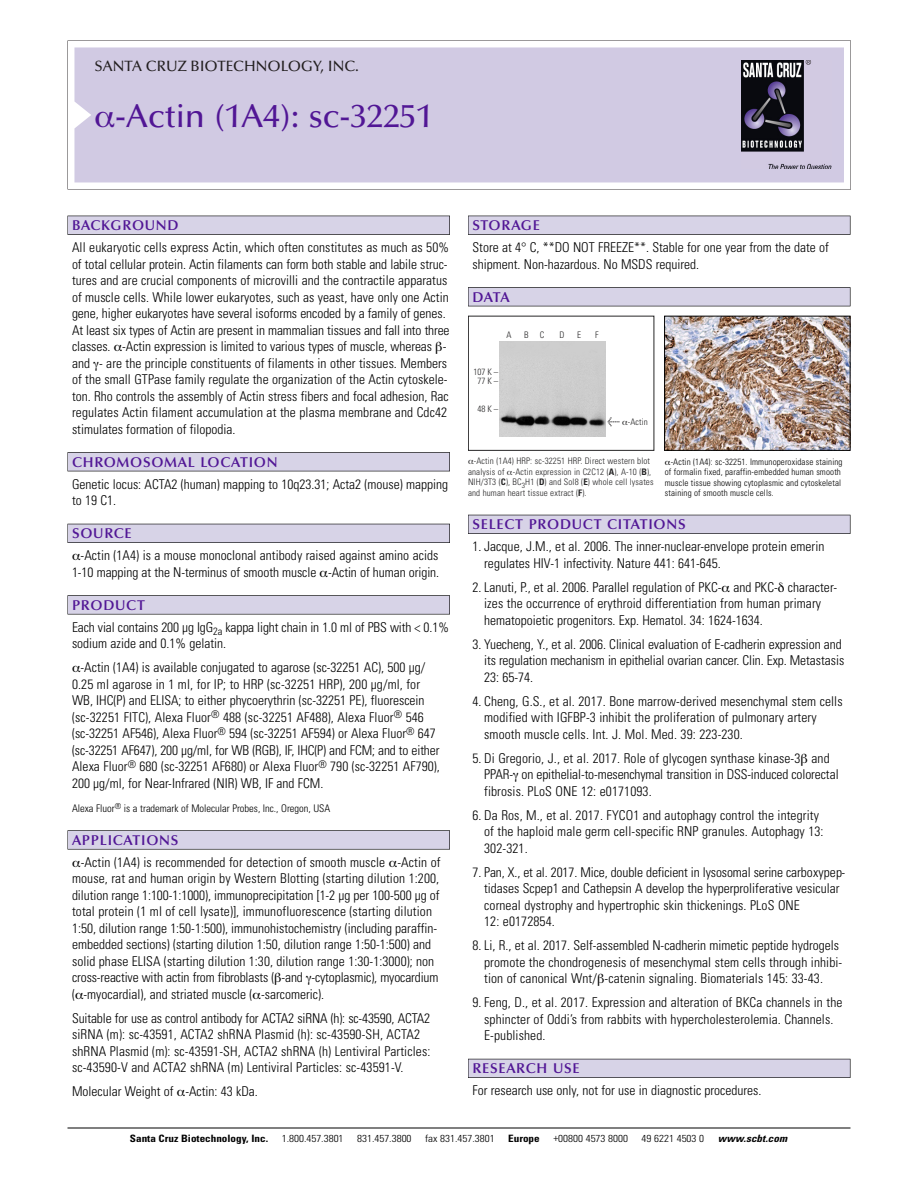
<style>
.page{position:relative;width:918px;height:1188px;background:#fff}
.page>*{position:absolute;margin:0;border:0;box-sizing:border-box;transform-origin:0 0}
.t1{font:500 33px "Optima";color:#511695}
.t2{font:500 15px "Optima";color:#231f20}
.t3{font:600 14.25px "Optima";letter-spacing:.05em;color:#511695}
.t4{font:300 condensed 13.5px/16.5px "Univers";color:#000}
.t5{font:300 condensed 10.5px "Univers";color:#000}
.t6{font:300 condensed 10.2px "Univers";color:#000;scale:1.1 1}
.t7{font:700 condensed 10.2px "Univers";color:#000;scale:1.1 1}
.t8{font:italic 700 condensed 10.2px "Univers";letter-spacing:.005em;color:#000;scale:1.1 1}
.t9{font:9px/10.5px "Univers Condensed Light+VUTKVN";letter-spacing:.015em;color:#272627}
.t10{font:300 condensed 9px/10.5px "Univers";letter-spacing:.015em;color:#000}
.s1{font-family:"Meta Plus Book Roman+LFEWBG";font-size:10.5px}
.s2{font-family:"Univers Condensed Bold+OXHGQW"}
</style>
<div class="page">
<svg style="left:68px;top:40px;width:783px;height:149px"></svg>
<div style="left:74px;top:47px;width:770px;height:135px;background:#d1cae3"></div>
<img style="left:741px;top:60px;width:90px;height:108px">
<div style="left:68px;top:216px;width:382px;height:19px;background:#525155"></div>
<div style="left:68px;top:216px;width:381px;height:18px;background:#d7d3e7"></div>
<div style="left:68px;top:452px;width:382px;height:19px;background:#525155"></div>
<div style="left:68px;top:453px;width:381px;height:18px;background:#d7d3e7"></div>
<div style="left:68px;top:524px;width:382px;height:19px;background:#525158"></div>
<div style="left:68px;top:524px;width:381px;height:18px;background:#d7d3e7"></div>
<div style="left:68px;top:595px;width:382px;height:19px;background:#575759"></div>
<div style="left:68px;top:596px;width:381px;height:18px;background:#d7d3e7"></div>
<svg style="left:68px;top:830px;width:382px;height:20px"></svg>
<div style="left:68px;top:831px;width:381px;height:18px;background:#d7d3e7"></div>
<div style="left:468px;top:216px;width:382px;height:19px;background:#525155"></div>
<div style="left:468px;top:216px;width:382px;height:18px;background:#d7d3e7"></div>
<div style="left:468px;top:287px;width:382px;height:19px;background:#525155"></div>
<div style="left:468px;top:288px;width:382px;height:18px;background:#d7d3e7"></div>
<div style="left:468px;top:515px;width:382px;height:19px;background:#525158"></div>
<div style="left:468px;top:515px;width:382px;height:18px;background:#d7d3e7"></div>
<div style="left:468px;top:1059px;width:382px;height:19px;background:#54535a"></div>
<div style="left:468px;top:1059px;width:382px;height:18px;background:#d7d3e7"></div>
<hr style="left:68px;top:1128px;width:782px;height:1px;background:#000">
<div style="left:468px;top:316px;width:186px;height:135px;border:1px solid #272627"></div>
<img style="left:499px;top:341px;width:106px;height:95px">
<img style="left:666px;top:318px;width:182px;height:131px">
<div style="left:664px;top:316px;width:186px;height:135px;border:1px solid #000"></div>
<svg style="left:96px;top:112px;width:18px;height:16px"></svg>
<p class="t2" style="left:94px;top:61px;width:266px">SANTA CRUZ BIOTECHNOLOGY, INC.</p>
<h1 class="t1" style="left:115px;top:103px;width:319px">-Actin (1A4): sc-32251</h1>
<p class="t3" style="left:72px;top:219px;width:108px">BACKGROUND</p>
<p class="t4" style="left:72px;top:240px;width:379px">All eukaryotic cells express Actin, which often constitutes as much as 50% of total cellular protein. Actin filaments can form both stable and labile struc&shy;tures and are crucial components of microvilli and the contractile apparatus of muscle cells. While lower eukaryotes, such as yeast, have only one Actin gene, higher eukaryotes have several isoforms encoded by a family of genes.<br>At least six types of Actin are present in mammalian tissues and fall into three classes. -Actin expression is limited to various types of muscle, whereas - and - are the principle constituents of filaments in other tissues. Members of the small GTPase family regulate the organization of the Actin cytoskele&shy;ton. Rho controls the assembly of Actin stress fibers and focal adhesion, Rac regulates Actin filament accumulation at the plasma membrane and Cdc42 stimulates formation of filopodia.</p>
<p class="t3" style="left:72px;top:456px;width:207px">CHROMOSOMAL LOCATION</p>
<p class="t4" style="left:72px;top:477px;width:377px">Genetic locus: ACTA2 (human) mapping to 10q23.31; Acta2 (mouse) mapping to 19 C1.</p>
<p class="t3" style="left:72px;top:528px;width:61px">SOURCE</p>
<p class="t4" style="left:72px;top:548px;width:369px;text-align:center">-Actin (1A4) is a mouse monoclonal antibody raised against amino acids<br>1-10 mapping at the N-terminus of smooth muscle -Actin of human origin.</p>
<p class="t3" style="left:72px;top:599px;width:74px">PRODUCT</p>
<p class="t4" style="left:72px;top:620px;width:379px">Each vial contains 200 µg IgG<sub>2a</sub> kappa light chain in 1.0 ml of PBS with &lt; 0.1% sodium azide and 0.1% gelatin.</p>
<p class="t4" style="left:72px;top:660px;width:369px;text-indent:9px">-Actin (1A4) is available conjugated to agarose (sc-32251 AC), 500 µg/ 0.25 ml agarose in 1 ml, for IP; to HRP (sc-32251 HRP), 200 µg/ml, for WB, IHC(P) and ELISA; to either phycoerythrin (sc-32251 PE), fluorescein (sc-32251 FITC), Alexa Fluor<sup>®</sup> 488 (sc-32251 AF488), Alexa Fluor<sup>®</sup> 546 (sc-32251 AF546), Alexa Fluor<sup>®</sup> 594 (sc-32251 AF594) or Alexa Fluor<sup>®</sup> 647 (sc-32251 AF647), 200 µg/ml, for WB (RGB), IF, IHC(P) and FCM; and to either Alexa Fluor<sup>®</sup> 680 (sc-32251 AF680) or Alexa Fluor<sup>®</sup> 790 (sc-32251 AF790), 200 µg/ml, for Near-Infrared (NIR) WB, IF and FCM.</p>
<p class="t5" style="left:72px;top:804px;width:260px">Alexa Fluor<sup>®</sup> is a trademark of Molecular Probes, Inc., Oregon, USA</p>
<p class="t3" style="left:72px;top:834px;width:108px">APPLICATIONS</p>
<p class="t4" style="left:72px;top:855px;width:370px;text-indent:9px">-Actin (1A4) is recommended for detection of smooth muscle -Actin of mouse, rat and human origin by Western Blotting (starting dilution 1:200, dilution range 1:100-1:1000), immunoprecipitation [1-2 µg per 100-500 µg of total protein (1 ml of cell lysate)], immunofluorescence (starting dilution 1:50, dilution range 1:50-1:500), immunohistochemistry (including paraffin&shy;embedded sections) (starting dilution 1:50, dilution range 1:50-1:500) and solid phase ELISA (starting dilution 1:30, dilution range 1:30-1:3000); non cross-reactive with actin from fibroblasts ( -and -cytoplasmic), myocardium ( -myocardial), and striated muscle ( -sarcomeric).</p>
<p class="t4" style="left:72px;top:1011px;width:360px">Suitable for use as control antibody for ACTA2 siRNA (h): sc-43590, ACTA2 siRNA (m): sc-43591, ACTA2 shRNA Plasmid (h): sc-43590-SH, ACTA2 shRNA Plasmid (m): sc-43591-SH, ACTA2 shRNA (h) Lentiviral Particles: sc-43590-V and ACTA2 shRNA (m) Lentiviral Particles: sc-43591-V.</p>
<p class="t4" style="left:72px;top:1084px;width:187px">Molecular Weight of -Actin: 43 kDa.</p>
<p class="t3" style="left:473px;top:219px;width:69px">STORAGE</p>
<p class="t4" style="left:473px;top:240px;width:358px">Store at 4° C, **DO NOT FREEZE**. Stable for one year from the date of shipment. Non-hazardous. No MSDS required.</p>
<p class="t3" style="left:473px;top:291px;width:39px">DATA</p>
<p class="t9" style="left:507px;top:330px;width:7px">A</p>
<p class="t9" style="left:524px;top:330px;width:6px">B</p>
<p class="t9" style="left:540px;top:330px;width:6px">C</p>
<p class="t9" style="left:559px;top:330px;width:7px">D</p>
<p class="t9" style="left:577px;top:330px;width:5px">E</p>
<p class="t9" style="left:595px;top:330px;width:5px">F</p>
<p class="t9" style="left:473px;top:368px;width:26px;line-height:8.9px;text-align:center">107 K –<br>77K–</p>
<p class="t9" style="left:477px;top:405px;width:22px">48K–</p>
<p class="t9" style="left:607px;top:417px;width:42px"><span class="s1">&lt;</span> -Actin</p>
<p class="t9" style="left:468px;top:457px;width:187px;text-indent:6px">-Actin (1A4) HRP: sc-32251 HRP. Direct western blot analysis of -Actin expression in C2C12 (<span class="s2">A</span>), A-10 (<span class="s2">B</span>), NIH/3T3 (<span class="s2">C</span>), BC<sub>3</sub>H1 (<span class="s2">D</span>) and Sol8 (<span class="s2">E</span>) whole cell lysates and human heart tissue extract (<span class="s2">F</span>).</p>
<p class="t10" style="left:665px;top:457px;width:179px;text-indent:6px">-Actin (1A4): sc-32251. Immunoperoxidase staining of formalin fixed, paraffin-embedded human smooth muscle tissue showing cytoplasmic and cytoskeletal staining of smooth muscle cells.</p>
<p class="t3" style="left:473px;top:519px;width:215px">SELECT PRODUCT CITATIONS</p>
<p class="t4" style="left:484px;top:539px;width:342px;text-indent:-12px">1. Jacque, J.M., et al. 2006. The inner-nuclear-envelope protein emerin regulates HIV-1 infectivity. Nature 441: 641-645.</p>
<p class="t4" style="left:484px;top:580px;width:354px;text-indent:-12px">2. Lanuti, P., et al. 2006. Parallel regulation of PKC- and PKC- character&shy;izes the occurrence of erythroid differentiation from human primary hematopoietic progenitors. Exp. Hematol. 34: 1624-1634.</p>
<p class="t4" style="left:484px;top:637px;width:362px;text-indent:-12px">3. Yuecheng, Y., et al. 2006. Clinical evaluation of E-cadherin expression and its regulation mechanism in epithelial ovarian cancer. Clin. Exp. Metastasis<br>23: 65-74.</p>
<p class="t4" style="left:484px;top:694px;width:360px;text-indent:-12px">4. Cheng, G.S., et al. 2017. Bone marrow-derived mesenchymal stem cells modified with IGFBP-3 inhibit the proliferation of pulmonary artery smooth muscle cells. Int. J. Mol. Med. 39: 223-230.</p>
<p class="t4" style="left:484px;top:751px;width:356px;text-indent:-12px">5. Di Gregorio, J., et al. 2017. Role of glycogen synthase kinase-3 and<br>PPAR- on epithelial-to-mesenchymal transition in DSS-induced colorectal fibrosis. PLoS ONE 12: e0171093.</p>
<p class="t4" style="left:484px;top:808px;width:341px;text-indent:-12px">6. Da Ros, M., et al. 2017. FYCO1 and autophagy control the integrity of the haploid male germ cell-specific RNP granules. Autophagy 13:<br>302-321.</p>
<p class="t4" style="left:484px;top:865px;width:363px;text-indent:-12px">7. Pan, X., et al. 2017. Mice, double deficient in lysosomal serine carboxypep&shy;tidases Scpep1 and Cathepsin A develop the hyperproliferative vesicular corneal dystrophy and hypertrophic skin thickenings. PLoS ONE<br>12: e0172854.</p>
<p class="t4" style="left:484px;top:938px;width:360px;text-indent:-12px">8. Li, R., et al. 2017. Self-assembled N-cadherin mimetic peptide hydrogels promote the chondrogenesis of mesenchymal stem cells through inhibi&shy;tion of canonical Wnt/ -catenin signaling. Biomaterials 145: 33-43.</p>
<p class="t4" style="left:484px;top:995px;width:360px;text-indent:-12px">9. Feng, D., et al. 2017. Expression and alteration of BKCa channels in the sphincter of Oddi’s from rabbits with hypercholesterolemia. Channels.<br>E-published.</p>
<p class="t3" style="left:473px;top:1063px;width:109px">RESEARCH USE</p>
<p class="t4" style="left:473px;top:1083px;width:290px">For research use only, not for use in diagnostic procedures.</p>
<p class="t7" style="left:130px;top:1135px;width:127px">Santa Cruz Biotechnology, Inc.</p>
<p class="t6" style="left:282px;top:1135px;width:58px">1.800.457.3801</p>
<p class="t6" style="left:357px;top:1135px;width:51px">831.457.3800</p>
<p class="t6" style="left:425px;top:1135px;width:65px">fax 831.457.3801</p>
<p class="t7" style="left:508px;top:1135px;width:30px">Europe</p>
<p class="t6" style="left:553px;top:1135px;width:69px">+00800 4573 8000</p>
<p class="t6" style="left:642px;top:1135px;width:58px">49 6221 4503 0</p>
<p class="t8" style="left:718px;top:1135px;width:64px">www.scbt.com</p>
</div>
